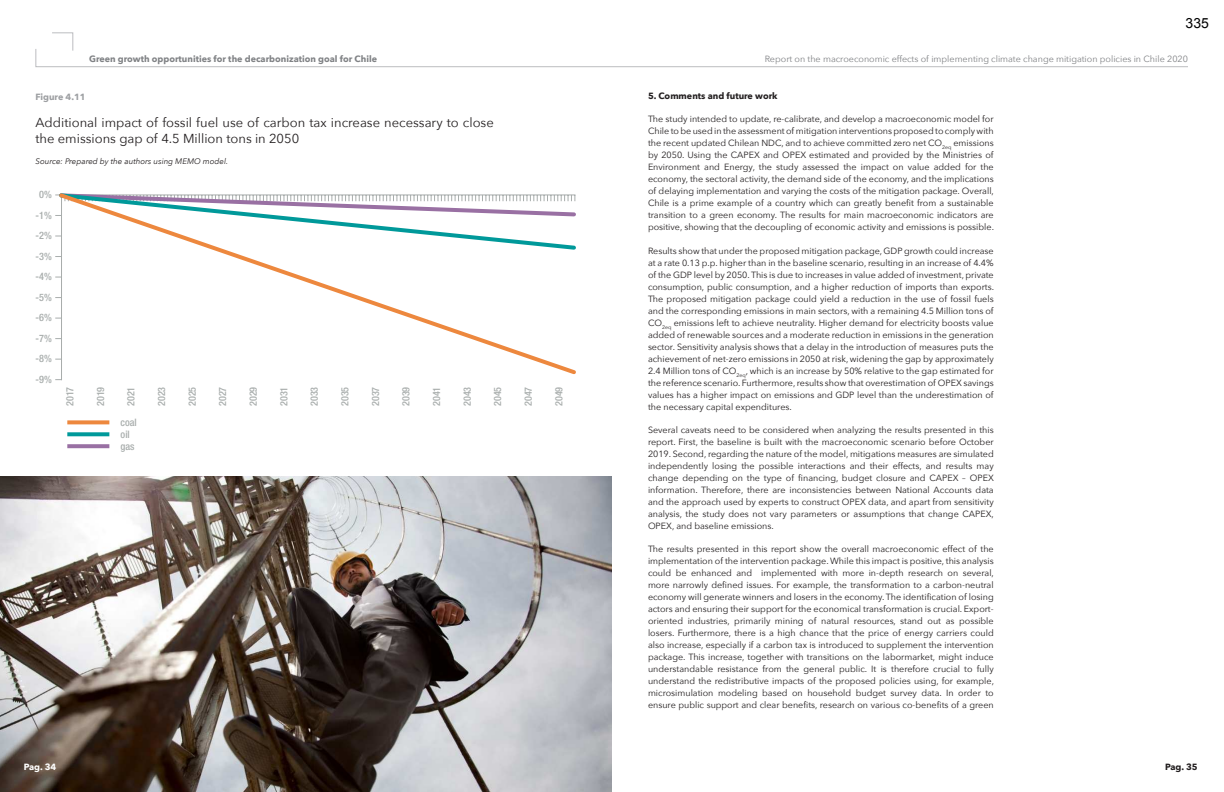
<style>
.page{position:relative;width:1224px;height:792px;background:#fff}
.page>*{position:absolute;margin:0;border:0;box-sizing:border-box;transform-origin:0 0}
.t1{font:14px "Arial";color:#000}
.t2{font:13px/15.6px "Avenir Next";color:#231f20}
.t3{font:500 condensed 10.3px/20.5px "Helvetica Neue LT Std";color:#a8adac}
.t4{font:500 condensed 10.1px "Helvetica Neue LT Std";color:#a8adac}
.t5{font:9px/12px "Avenir Next";color:#231f20;text-align:justify}
.t6{font:9px "Avenir Next";color:#808285}
.t7{font:700 9px "Avenir Next";color:#808285}
.t8{font:700 9px "Avenir Next";color:#231f20}
.t9{font:700 9px "Avenir Next";color:#9d9fa2}
.t10{font:700 9px "Avenir Next";color:#fff}
.t11{font:italic 8px "Avenir Next";color:#231f20}
</style>
<div class="page">
<img style="left:0;top:476px;width:612px;height:316px">
<svg style="left:67px;top:420px;width:42px;height:4px"></svg>
<svg style="left:67px;top:432px;width:42px;height:4px"></svg>
<svg style="left:67px;top:444px;width:42px;height:4px"></svg>
<hr style="left:61px;top:195px;width:1px;height:185px;background:#a8adac">
<svg style="left:56px;top:193px;width:520px;height:181px"></svg>
<svg style="left:35px;top:32px;width:1153px;height:35px"></svg>
<h1 class="t1" style="left:1186px;top:14px;width:25px">335</h1>
<p class="t7" style="left:89px;top:55px;width:290px">Green growth opportunities for the decarbonization goal for Chile</p>
<p class="t6" style="left:765px;top:53px;width:425px">Report on the macroeconomic effects of implementing climate change mitigation policies in Chile 2020</p>
<p class="t9" style="left:35px;top:93px;width:52px">Figure 4.11</p>
<h2 class="t2" style="left:35px;top:115px;width:460px">Additional impact of fossil fuel use of carbon tax increase necessary to close the emissions gap of 4.5 Million tons in 2050</h2>
<p class="t11" style="left:35px;top:158px;width:194px">Source: Prepared by the authors using MEMO model.</p>
<p class="t3" style="left:36px;top:185px;width:18px;text-align:center">0% -1% -2% -3% -4% -5% -6% -7% -8% -9%</p>
<p class="t4" style="left:66px;top:406px;width:21px;rotate:-90deg">2017</p>
<p class="t4" style="left:97px;top:406px;width:21px;rotate:-90deg">2019</p>
<p class="t4" style="left:127px;top:406px;width:21px;rotate:-90deg">2021</p>
<p class="t4" style="left:158px;top:406px;width:21px;rotate:-90deg">2023</p>
<p class="t4" style="left:188px;top:406px;width:21px;rotate:-90deg">2025</p>
<p class="t4" style="left:219px;top:406px;width:21px;rotate:-90deg">2027</p>
<p class="t4" style="left:250px;top:406px;width:21px;rotate:-90deg">2029</p>
<p class="t4" style="left:280px;top:406px;width:21px;rotate:-90deg">2031</p>
<p class="t4" style="left:311px;top:406px;width:21px;rotate:-90deg">2033</p>
<p class="t4" style="left:341px;top:406px;width:21px;rotate:-90deg">2035</p>
<p class="t4" style="left:372px;top:406px;width:21px;rotate:-90deg">2037</p>
<p class="t4" style="left:402px;top:406px;width:21px;rotate:-90deg">2039</p>
<p class="t4" style="left:433px;top:406px;width:21px;rotate:-90deg">2041</p>
<p class="t4" style="left:463px;top:406px;width:21px;rotate:-90deg">2043</p>
<p class="t4" style="left:494px;top:406px;width:21px;rotate:-90deg">2045</p>
<p class="t4" style="left:525px;top:406px;width:21px;rotate:-90deg">2047</p>
<p class="t4" style="left:555px;top:406px;width:21px;rotate:-90deg">2049</p>
<p class="t3" style="left:121px;top:417px;width:18px;line-height:12px">coal oil gas</p>
<p class="t8" style="left:648px;top:92px;width:131px">5. Comments and future work</p>
<p class="t5" style="left:648px;top:113px;width:348px">The study intended to update, re-calibrate, and develop a macroeconomic model for Chile to be used in the assessment of mitigation interventions proposed to comply with the recent updated Chilean NDC, and to achieve committed zero net CO<sub>2eq</sub> emissions by 2050. Using the CAPEX and OPEX estimated and provided by the Ministries of Environment and Energy, the study assessed the impact on value added for the economy, the sectoral activity, the demand side of the economy, and the implications of delaying implementation and varying the costs of the mitigation package. Overall, Chile is a prime example of a country which can greatly bene昀椀t from a sustainable transition to a green economy. The results for main macroeconomic indicators are positive, showing that the decoupling of economic activity and emissions is possible.</p>
<p class="t5" style="left:648px;top:245px;width:348px">Results show that under the proposed mitigation package, GDP growth could increase at a rate 0.13 p.p. higher than in the baseline scenario, resulting in an increase of 4.4% of the GDP level by 2050. This is due to increases in value added of investment, private consumption, public consumption, and a higher reduction of imports than exports.<br>The proposed mitigation package could yield a reduction in the use of fossil fuels and the corresponding emissions in main sectors, with a remaining 4.5 Million tons of CO<sub>2eq</sub> emissions left to achieve neutrality. Higher demand for electricity boosts value added of renewable sources and a moderate reduction in emissions in the generation sector. Sensitivity analysis shows that a delay in the introduction of measures puts the achievement of net-zero emissions in 2050 at risk, widening the gap by approximately 2.4 Million tons of CO<sub>2eq</sub>, which is an increase by 50% relative to the gap estimated for the reference scenario. Furthermore, results show that overestimation of OPEX savings values has a higher impact on emissions and GDP level than the underestimation of the necessary capital expenditures.</p>
<p class="t5" style="left:648px;top:424px;width:347px">Several caveats need to be considered when analyzing the results presented in this report. First, the baseline is built with the macroeconomic scenario before October 2019. Second, regarding the nature of the model, mitigations measures are simulated independently losing the possible interactions and their effects, and results may change depending on the type of 昀椀nancing, budget closure and CAPEX – OPEX information. Therefore, there are inconsistencies between National Accounts data and the approach used by experts to construct OPEX data, and apart from sensitivity analysis, the study does not vary parameters or assumptions that change CAPEX, OPEX, and baseline emissions.</p>
<p class="t5" style="left:648px;top:543px;width:348px">The results presented in this report show the overall macroeconomic effect of the implementation of the intervention package. While this impact is positive, this analysis could be enhanced and implemented with more in-depth research on several, more narrowly de昀椀ned issues. For example, the transformation to a carbon-neutral economy will generate winners and losers in the economy. The identi昀椀cation of losing actors and ensuring their support for the economical transformation is crucial. Export&shy;oriented industries, primarily mining of natural resources, stand out as possible losers. Furthermore, there is a high chance that the price of energy carriers could also increase, especially if a carbon tax is introduced to supplement the intervention package. This increase, together with transitions on the labormarket, might induce understandable resistance from the general public. It is therefore crucial to fully understand the redistributive impacts of the proposed policies using, for example, microsimulation modeling based on household budget survey data. In order to ensure public support and clear bene昀椀ts, research on various co-bene昀椀ts of a green</p>
<p class="t10" style="left:24px;top:763px;width:34px">Pag. 34</p>
<p class="t8" style="left:1165px;top:763px;width:34px">Pag. 35</p>
</div>
